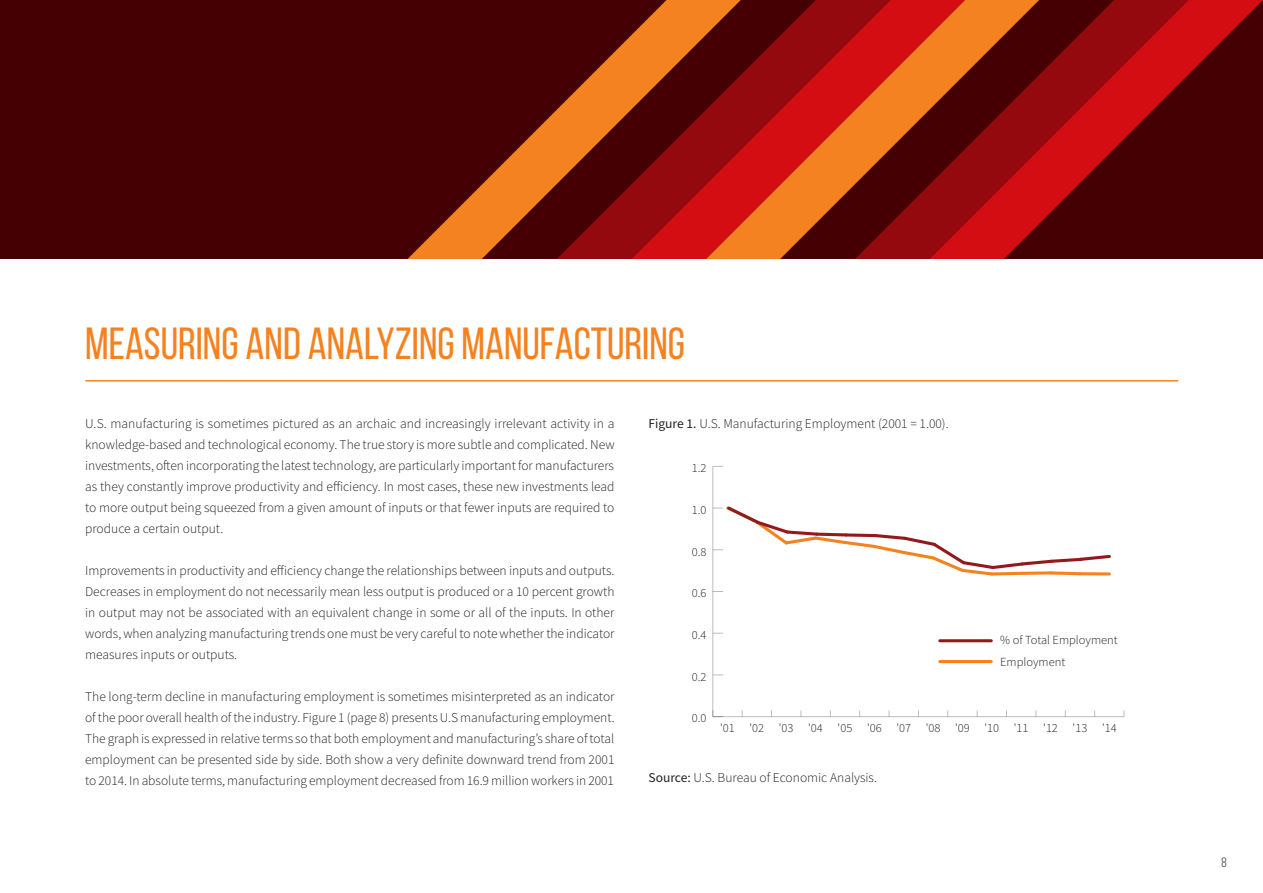
<style>
.page{position:relative;width:1263px;height:893px;background:#fff}
.page>*{position:absolute;margin:0;border:0;box-sizing:border-box;transform-origin:0 0}
.t1{font:45px "Bebas Neue";color:#f58220}
.Text{font:300 13.5px/21px "Source Sans Pro";color:#231f20;text-align:justify}
.t2{font:13.5px "Bebas Neue";color:#231f20}
.t3{font:300 12.3px/21.1px "Source Sans Pro";color:#231f20}
.s1{font-weight:400}
</style>
<div class="page">
<div style="left:0;top:0;width:1263px;height:259px;background:#450003"></div>
<svg style="left:407px;top:184px;width:75px;height:75px"></svg>
<svg style="left:482px;top:35px;width:149px;height:224px"></svg>
<svg style="left:965px;top:0;width:298px;height:259px"></svg>
<svg style="left:631px;top:0;width:334px;height:259px"></svg>
<hr style="left:85px;top:380px;width:1093px;height:2px;background:#f58220">
<hr style="left:713px;top:716px;width:411px;height:1px;background:#231f20">
<hr style="left:712px;top:466px;width:1px;height:251px;background:#231f20">
<svg style="left:712px;top:710px;width:11px;height:7px"></svg>
<hr style="left:940px;top:660px;width:51px;height:3px;background:#f58220">
<hr style="left:940px;top:639px;width:51px;height:3px;background:#93191d">
<svg style="left:713px;top:504px;width:398px;height:73px"></svg>
<p class="t1" style="left:85px;top:319px;width:601px">MEASURING AND ANALYZING MANUFACTURING</p>
<p class="Text" style="left:85px;top:413px;width:531px">U.S. manufacturing is sometimes pictured as an archaic and increasingly irrelevant activity in a knowledge-based and technological economy. The true story is more subtle and complicated. New investments, often incorporating the latest technology, are particularly important for manufacturers as they constantly improve productivity and efficiency. In most cases, these new investments lead to more output being squeezed from a given amount of inputs or that fewer inputs are required to produce a certain output.</p>
<p class="Text" style="left:85px;top:560px;width:531px">Improvements in productivity and efficiency change the relationships between inputs and outputs.<br>Decreases in employment do not necessarily mean less output is produced or a 10 percent growth in output may not be associated with an equivalent change in some or all of the inputs. In other words, when analyzing manufacturing trends one must be very careful to note whether the indicator measures inputs or outputs.</p>
<p class="Text" style="left:85px;top:686px;width:531px">The long-term decline in manufacturing employment is sometimes misinterpreted as an indicator of the poor overall health of the industry. Figure 1 (page 8) presents U.S manufacturing employment.<br>The graph is expressed in relative terms so that both employment and manufacturing’s share of total employment can be presented side by side. Both show a very definite downward trend from 2001 to 2014. In absolute terms, manufacturing employment decreased from 16.9 million workers in 2001</p>
<p class="Text" style="left:648px;top:413px;width:302px"><span class="s1">Figure 1.</span> U.S. Manufacturing Employment (2001 = 1.00).</p>
<p class="t3" style="left:692px;top:457px;width:16px">1.2</p>
<p class="t3" style="left:692px;top:499px;width:16px">1.0</p>
<p class="t3" style="left:692px;top:541px;width:16px">0.8</p>
<p class="t3" style="left:692px;top:583px;width:16px">0.6</p>
<p class="t3" style="left:692px;top:624px;width:16px">0.4</p>
<p class="t3" style="left:692px;top:666px;width:16px">0.2</p>
<p class="t3" style="left:692px;top:708px;width:16px">0.0</p>
<p class="t3" style="left:1000px;top:630px;width:119px">% of Total Employment<br>Employment</p>
<p class="t3" style="left:720px;top:717px;width:398px">'01 '02 '03 '04 '05 '06 '07 '08 '09 '10 '11 '12 '13 '14</p>
<p class="Text" style="left:648px;top:767px;width:230px"><span class="s1">Source:</span> U.S. Bureau of Economic Analysis.</p>
<p class="t2" style="left:1221px;top:855px;width:7px">8</p>
</div>
